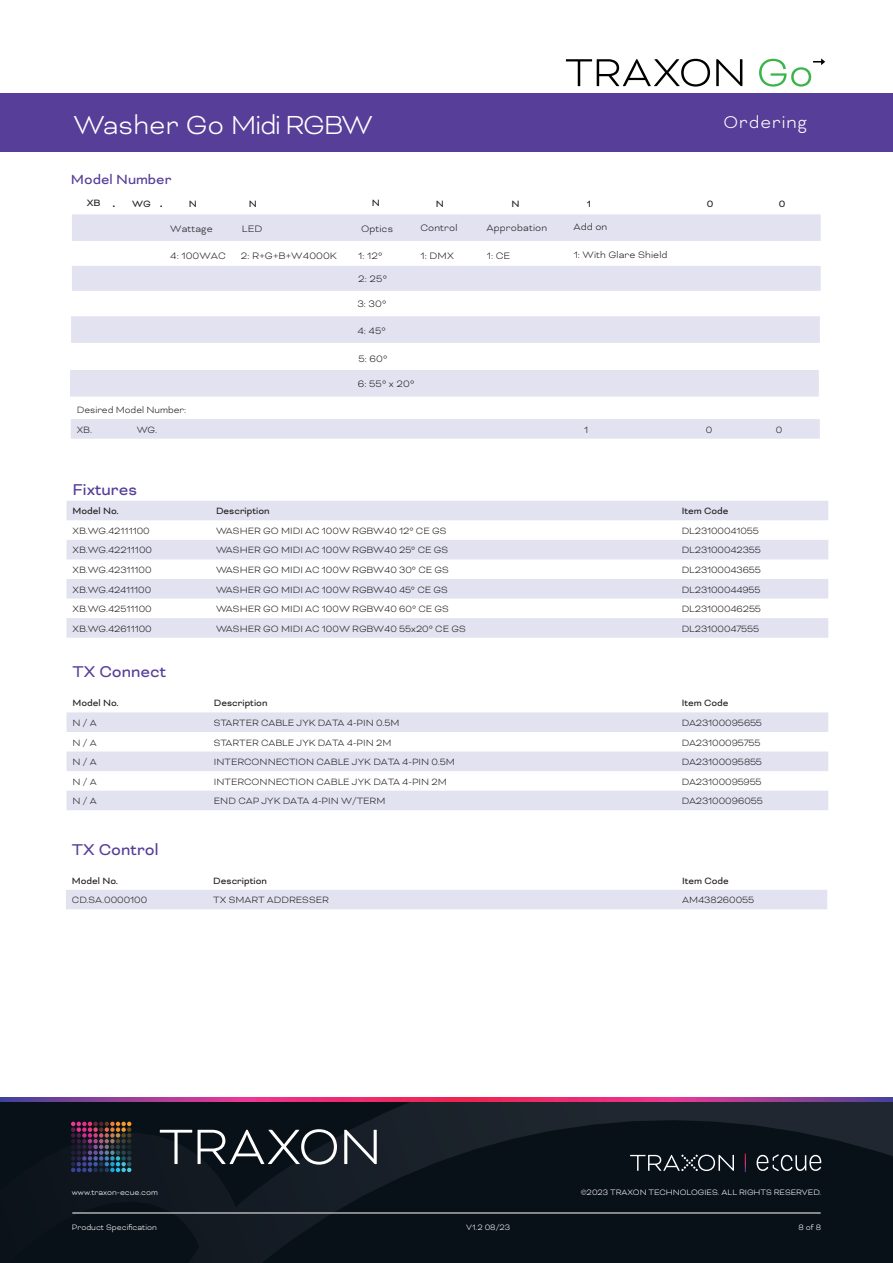
<style>
.page{position:relative;width:893px;height:1263px;background:#fff}
.page>*{position:absolute;margin:0;border:0;box-sizing:border-box;transform-origin:0 0}
.t1{font:300 30px "Bicyclette";letter-spacing:-.04em;color:#fff}
.t2{font:300 19.5px "Bicyclette";letter-spacing:.05em;color:#fff}
.Inside_Black_Cell{font:18px "Bicyclette";color:#573e99}
.t3{font:15.3px "Bicyclette";color:#573e99}
.t4{font:300 10.8px "Bicyclette";letter-spacing:.01em;color:#231f20}
.t5{font:300 10.5px "Bicyclette";color:#231f20}
.t6{font:10.5px "Bicyclette";color:#231f20}
.t7{font:300 10.5px "Bicyclette";letter-spacing:-.02em;color:#231f20}
.t8{font:500 10.5px "Helvetica Neue LT Pro";color:#231f20}
.t9{font:300 9px "Bicyclette";color:#fff}
.s1{font-family:"Helvetica Neue LT Pro";font-weight:500}
</style>
<div class="page">
<div style="left:0;top:94px;width:893px;height:58px;background:#573e99"></div>
<svg style="left:0;top:1101px;width:893px;height:162px;background:#0f161e"></svg>
<svg style="left:0;top:1098px;width:893px;height:3px;background:#c13585"></svg>
<svg style="left:160px;top:1130px;width:32px;height:34px"></svg>
<svg style="left:198px;top:1129px;width:139px;height:35px"></svg>
<svg style="left:344px;top:1130px;width:33px;height:34px"></svg>
<img style="left:71px;top:1122px;width:60px;height:50px">
<svg style="left:630px;top:1154px;width:104px;height:17px;background:#3b4147"></svg>
<svg style="left:745px;top:1153px;width:1px;height:19px"></svg>
<svg style="left:757px;top:1154px;width:64px;height:17px"></svg>
<hr style="left:72px;top:1213px;width:749px;height:1px;background:#fff">
<svg style="left:566px;top:59px;width:144px;height:28px"></svg>
<svg style="left:716px;top:59px;width:26px;height:27px"></svg>
<svg style="left:759px;top:58px;width:66px;height:29px"></svg>
<svg style="left:67px;top:501px;width:761px;height:137px;fill:#e2e2f1"></svg>
<svg style="left:67px;top:712px;width:761px;height:98px;fill:#e2e2f1"></svg>
<svg style="left:72px;top:214px;width:749px;height:77px;fill:#e2e2f1"></svg>
<div style="left:71px;top:316px;width:749px;height:27px;background:#e2e2f1"></div>
<svg style="left:70px;top:370px;width:750px;height:69px"></svg>
<div style="left:66px;top:890px;width:761px;height:19px;background:#e2e2f1"></div>
<h1 class="t1" style="left:74px;top:107px;width:301px">Washer Go Midi RGBW</h1>
<h2 class="t2" style="left:723px;top:111px;width:85px">Ordering</h2>
<p class="t3" style="left:71px;top:171px;width:102px">Model Number</p>
<p class="t6" style="left:87px;top:197px;width:30px">XB <span class="s1">.</span></p>
<p class="t8" style="left:160px;top:197px;width:4px">.</p>
<p class="t6" style="left:189px;top:198px;width:10px">N</p>
<p class="t6" style="left:436px;top:198px;width:10px">N</p>
<p class="t6" style="left:779px;top:198px;width:8px">0</p>
<p class="t4" style="left:170px;top:223px;width:44px">Wattage</p>
<p class="t4" style="left:242px;top:223px;width:22px">LED</p>
<p class="t4" style="left:361px;top:223px;width:34px">Optics</p>
<p class="t4" style="left:170px;top:249px;width:57px">4: 100WAC</p>
<p class="t4" style="left:241px;top:249px;width:98px">2: R+G+B+W4000K</p>
<p class="t6" style="left:132px;top:198px;width:20px">WG</p>
<p class="t6" style="left:249px;top:197px;width:10px">N</p>
<p class="t6" style="left:372px;top:197px;width:10px">N</p>
<p class="t6" style="left:587px;top:197px;width:6px">1</p>
<p class="t4" style="left:573px;top:221px;width:35px">Add on</p>
<p class="t4" style="left:574px;top:248px;width:95px">1: With Glare Shield</p>
<p class="t6" style="left:707px;top:198px;width:8px">0</p>
<p class="t6" style="left:511px;top:198px;width:10px">N</p>
<p class="t4" style="left:486px;top:222px;width:62px">Approbation</p>
<p class="t4" style="left:487px;top:249px;width:25px">1: CE</p>
<p class="t4" style="left:420px;top:222px;width:39px">Control</p>
<p class="t4" style="left:420px;top:249px;width:35px">1: DMX</p>
<p class="t4" style="left:358px;top:249px;width:26px">1: 12°</p>
<p class="t4" style="left:358px;top:273px;width:30px">2: 25°</p>
<p class="t4" style="left:357px;top:298px;width:31px">3: 30°</p>
<p class="t4" style="left:357px;top:325px;width:30px">4: 45°</p>
<p class="t4" style="left:358px;top:352px;width:30px">5: 60°</p>
<p class="t4" style="left:358px;top:377px;width:58px">6: 55° x 20°</p>
<p class="t5" style="left:77px;top:404px;width:111px">Desired Model Number:</p>
<p class="t5" style="left:77px;top:423px;width:17px">XB.</p>
<p class="t5" style="left:137px;top:423px;width:22px">WG.</p>
<p class="t5" style="left:584px;top:423px;width:6px">1</p>
<p class="t5" style="left:706px;top:423px;width:8px">0</p>
<p class="t5" style="left:776px;top:423px;width:8px">0</p>
<p class="Inside_Black_Cell" style="left:73px;top:479px;width:66px">Fixtures</p>
<p class="t6" style="left:73px;top:505px;width:48px">Model No.</p>
<p class="t6" style="left:216px;top:505px;width:55px">Description</p>
<p class="t6" style="left:682px;top:505px;width:48px">Item Code</p>
<p class="t5" style="left:73px;top:525px;width:79px">XB.WG.42111100</p>
<p class="t5" style="left:216px;top:525px;width:232px">WASHER GO MIDI AC 100W RGBW40 12° CE GS</p>
<p class="t5" style="left:682px;top:525px;width:79px">DL23100041055</p>
<p class="t5" style="left:73px;top:544px;width:81px">XB.WG.42211100</p>
<p class="t5" style="left:216px;top:544px;width:234px">WASHER GO MIDI AC 100W RGBW40 25° CE GS</p>
<p class="t5" style="left:682px;top:544px;width:81px">DL23100042355</p>
<p class="t5" style="left:73px;top:564px;width:81px">XB.WG.42311100</p>
<p class="t5" style="left:216px;top:564px;width:234px">WASHER GO MIDI AC 100W RGBW40 30° CE GS</p>
<p class="t5" style="left:682px;top:564px;width:81px">DL23100043655</p>
<p class="t5" style="left:73px;top:583px;width:80px">XB.WG.42411100</p>
<p class="t5" style="left:216px;top:583px;width:233px">WASHER GO MIDI AC 100W RGBW40 45° CE GS</p>
<p class="t5" style="left:682px;top:583px;width:81px">DL23100044955</p>
<p class="t5" style="left:73px;top:603px;width:81px">XB.WG.42511100</p>
<p class="t5" style="left:216px;top:603px;width:234px">WASHER GO MIDI AC 100W RGBW40 60° CE GS</p>
<p class="t5" style="left:682px;top:603px;width:81px">DL23100046255</p>
<p class="t5" style="left:73px;top:622px;width:81px">XB.WG.42611100</p>
<p class="t5" style="left:216px;top:622px;width:251px">WASHER GO MIDI AC 100W RGBW40 55x20° CE GS</p>
<p class="t7" style="left:682px;top:622px;width:79px">DL23100047555</p>
<p class="Inside_Black_Cell" style="left:73px;top:661px;width:95px">TX Connect</p>
<p class="t6" style="left:73px;top:697px;width:48px">Model No.</p>
<p class="t6" style="left:214px;top:697px;width:55px">Description</p>
<p class="t6" style="left:682px;top:697px;width:48px">Item Code</p>
<p class="t5" style="left:73px;top:717px;width:26px">N / A</p>
<p class="t5" style="left:214px;top:717px;width:187px">STARTER CABLE JYK DATA 4-PIN 0.5M</p>
<p class="t5" style="left:682px;top:717px;width:82px">DA23100095655</p>
<p class="t5" style="left:73px;top:736px;width:26px">N / A</p>
<p class="t5" style="left:214px;top:736px;width:179px">STARTER CABLE JYK DATA 4-PIN 2M</p>
<p class="t7" style="left:682px;top:736px;width:80px">DA23100095755</p>
<p class="t5" style="left:73px;top:756px;width:26px">N / A</p>
<p class="t5" style="left:214px;top:756px;width:243px">INTERCONNECTION CABLE JYK DATA 4-PIN 0.5M</p>
<p class="t5" style="left:682px;top:756px;width:82px">DA23100095855</p>
<p class="t5" style="left:73px;top:775px;width:26px">N / A</p>
<p class="t5" style="left:214px;top:775px;width:234px">INTERCONNECTION CABLE JYK DATA 4-PIN 2M</p>
<p class="t7" style="left:682px;top:775px;width:82px">DA23100095955</p>
<p class="t5" style="left:73px;top:795px;width:26px">N / A</p>
<p class="t5" style="left:214px;top:795px;width:173px">END CAP JYK DATA 4-PIN W/TERM</p>
<p class="t5" style="left:682px;top:795px;width:83px">DA23100096055</p>
<p class="Inside_Black_Cell" style="left:72px;top:839px;width:88px">TX Control</p>
<p class="t6" style="left:72px;top:874px;width:48px">Model No.</p>
<p class="t6" style="left:213px;top:874px;width:55px">Description</p>
<p class="t6" style="left:682px;top:874px;width:48px">Item Code</p>
<p class="t5" style="left:72px;top:894px;width:77px">CD.SA.0000100</p>
<p class="t5" style="left:213px;top:894px;width:117px">TX SMART ADDRESSER</p>
<p class="t5" style="left:682px;top:894px;width:74px">AM438260055</p>
<p class="t9" style="left:72px;top:1187px;width:88px">www.traxon-ecue.com</p>
<p class="t9" style="left:581px;top:1187px;width:242px">©2023 TRAXON TECHNOLOGIES. ALL RIGHTS RESERVED.</p>
<p class="t9" style="left:72px;top:1222px;width:87px">Product Specification</p>
<p class="t9" style="left:466px;top:1222px;width:45px">V1.2 08/23</p>
<p class="t9" style="left:798px;top:1222px;width:24px">8 of 8</p>
</div>
